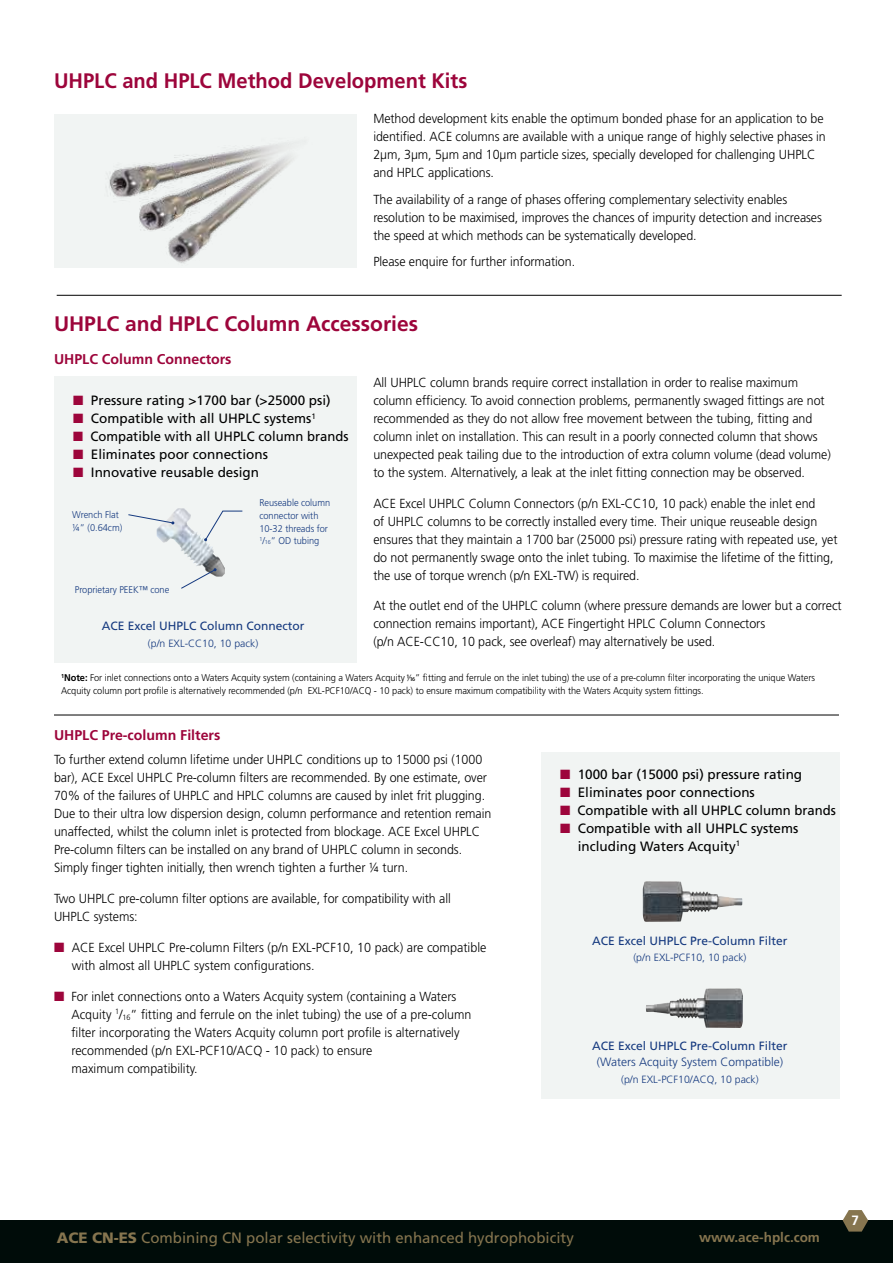
<style>
.page{position:relative;width:893px;height:1263px;background:#fff}
.page>*{position:absolute;margin:0;border:0;box-sizing:border-box;transform-origin:0 0}
.t1{font:700 21px "Frutiger";color:#9d053b;scale:.96 1}
.t2{font:700 21px "Frutiger";color:#9d053b}
.t3{font:15px "Frutiger";color:#86754f}
.t4{font:700 14.1px "Frutiger";color:#9d053b}
.t5{font:13.5px/18px "Frutiger";color:#000}
.t6{font:700 13.5px "Frutiger";color:#86754f}
.t7{font:700 13.5px "Frutiger";color:#fff}
.t8{font:300 13.2px/18px "Frutiger";letter-spacing:-.005em;color:#000;scale:.95 1}
.t9{font:300 13.2px/18px "Frutiger";letter-spacing:-.005em;color:#000;scale:.96 1}
.t10{font:12px "Frutiger";color:#15397f}
.t11{font:300 12px "Frutiger";color:#15397f}
.t12{font:300 10.5px "Frutiger";color:#15397f}
.t13{font:300 9.75px/12.6px "Frutiger";letter-spacing:-.005em;color:#000;scale:.95 1}
.t14{font:300 9.75px/12.6px "Frutiger";letter-spacing:-.005em;color:#15397f;scale:.95 1}
.s1{color:#9d053b}
.s2{font-weight:700}
.s3{font-family:"Myriad Pro";font-weight:400}
.s4{font-size:5.7px}
.s5{font-weight:900}
</style>
<div class="page">
<div style="left:0;top:1220px;width:893px;height:43px;background:#000c09"></div>
<svg style="left:843px;top:1210px;width:25px;height:21px"></svg>
<hr style="left:54px;top:715px;width:785px;height:1px;background:#000">
<div style="left:54px;top:376px;width:303px;height:287px;background:#f1f4f3"></div>
<img style="left:157px;top:508px;width:68px;height:69px">
<svg style="left:180px;top:568px;width:37px;height:21px"></svg>
<svg style="left:128px;top:514px;width:46px;height:10px"></svg>
<svg style="left:204px;top:510px;width:39px;height:31px"></svg>
<div style="left:541px;top:752px;width:299px;height:347px;background:#f1f4f3"></div>
<img style="left:643px;top:881px;width:99px;height:41px">
<img style="left:646px;top:988px;width:97px;height:40px">
<div style="left:54px;top:114px;width:303px;height:154px;background:#f1f4f3"></div>
<img style="left:109px;top:167px;width:21px;height:34px">
<img style="left:130px;top:144px;width:162px;height:119px">
<hr style="left:57px;top:295px;width:785px;height:1px;background:#000">
<h1 class="t1" style="left:54px;top:68px;width:432px">UHPLC and HPLC Method Development Kits</h1>
<p class="t8" style="left:373px;top:109px;width:478px">Method development kits enable the optimum bonded phase for an application to be identified. ACE columns are available with a unique range of highly selective phases in 2µm, 3µm, 5µm and 10µm particle sizes, specially developed for challenging UHPLC and HPLC applications.</p>
<p class="t8" style="left:373px;top:190px;width:474px">The availability of a range of phases offering complementary selectivity enables resolution to be maximised, improves the chances of impurity detection and increases the speed at which methods can be systematically developed.</p>
<p class="t8" style="left:373px;top:252px;width:214px">Please enquire for further information.</p>
<h1 class="t2" style="left:54px;top:312px;width:365px">UHPLC and HPLC Column Accessories</h1>
<p class="t4" style="left:54px;top:351px;width:179px">UHPLC Column Connectors</p>
<p class="t5" style="left:73px;top:391px;width:259px"><span class="s1">■</span> Pressure rating &gt;1700 bar (&gt;25000 psi)</p>
<p class="t5" style="left:73px;top:409px;width:244px"><span class="s1">■</span> Compatible with all UHPLC systems<sup>1</sup></p>
<p class="t5" style="left:73px;top:427px;width:277px"><span class="s1">■</span> Compatible with all UHPLC column brands</p>
<p class="t5" style="left:73px;top:445px;width:196px"><span class="s1">■</span> Eliminates poor connections</p>
<p class="t5" style="left:73px;top:463px;width:187px"><span class="s1">■</span> Innovative reusable design</p>
<p class="t8" style="left:373px;top:373px;width:483px">All UHPLC column brands require correct installation in order to realise maximum column efficiency. To avoid connection problems, permanently swaged fittings are not recommended as they do not allow free movement between the tubing, fitting and column inlet on installation. This can result in a poorly connected column that shows unexpected peak tailing due to the introduction of extra column volume (dead volume) to the system. Alternatively, a leak at the inlet fitting connection may be observed.</p>
<p class="t8" style="left:373px;top:494px;width:490px">ACE Excel UHPLC Column Connectors (p/n EXL-CC10, 10 pack) enable the inlet end<br>of UHPLC columns to be correctly installed every time. Their unique reuseable design ensures that they maintain a 1700 bar (25000 psi) pressure rating with repeated use, yet do not permanently swage onto the inlet tubing. To maximise the lifetime of the fitting, the use of torque wrench (p/n EXL-TW) is required.</p>
<p class="t8" style="left:373px;top:597px;width:494px">At the outlet end of the UHPLC column (where pressure demands are lower but a correct connection remains important), ACE Fingertight HPLC Column Connectors<br>(p/n ACE-CC10, 10 pack, see overleaf) may alternatively be used.</p>
<p class="t13" style="left:61px;top:671px;width:795px"><sup>1</sup><span class="s2">Note:</span> For inlet connections onto a Waters Acquity system (containing a Waters Acquity <span class="s3">1/16</span>” fitting and ferrule on the inlet tubing) the use of a pre-column filter incorporating the unique Waters<br>Acquity column port profile is alternatively recommended (p/n EXL-PCF10/ACQ - 10 pack) to ensure maximum compatibility with the Waters Acquity system fittings.</p>
<p class="t14" style="left:72px;top:508px;width:54px">Wrench Flat ¼” (0.64cm)</p>
<p class="t14" style="left:259px;top:497px;width:76px">Reuseable column connector with<br>10-32 threads for<br><sup>1</sup>/<span class="s4">16</span>” OD tubing</p>
<p class="t14" style="left:75px;top:583px;width:101px">Proprietary PEEK™ cone</p>
<p class="t10" style="left:102px;top:619px;width:204px">ACE Excel UHPLC Column Connector</p>
<p class="t12" style="left:148px;top:637px;width:112px">(p/n EXL-CC10, 10 pack)</p>
<p class="t4" style="left:54px;top:727px;width:168px">UHPLC Pre-column Filters</p>
<p class="t8" style="left:54px;top:751px;width:462px">To further extend column lifetime under UHPLC conditions up to 15000 psi (1000 bar), ACE Excel UHPLC Pre-column filters are recommended. By one estimate, over 70% of the failures of UHPLC and HPLC columns are caused by inlet frit plugging.<br>Due to their ultra low dispersion design, column performance and retention remain unaffected, whilst the column inlet is protected from blockage. ACE Excel UHPLC Pre-column filters can be installed on any brand of UHPLC column in seconds.<br>Simply finger tighten initially, then wrench tighten a further ¼ turn.</p>
<p class="t8" style="left:54px;top:889px;width:419px">Two UHPLC pre-column filter options are available, for compatibility with all<br>UHPLC systems:</p>
<p class="t9" style="left:72px;top:938px;width:433px;text-indent:-18px"><span class="s1">■</span> ACE Excel UHPLC Pre-column Filters (p/n EXL-PCF10, 10 pack) are compatible with almost all UHPLC system configurations.</p>
<p class="t8" style="left:71px;top:987px;width:422px;text-indent:-17px"><span class="s1">■</span> For inlet connections onto a Waters Acquity system (containing a Waters Acquity <sup>1</sup>/<sub>16</sub>” fitting and ferrule on the inlet tubing) the use of a pre-column filter incorporating the Waters Acquity column port profile is alternatively recommended (p/n EXL-PCF10/ACQ - 10 pack) to ensure<br>maximum compatibility.</p>
<p class="t5" style="left:560px;top:765px;width:244px"><span class="s1">■</span> 1000 bar (15000 psi) pressure rating</p>
<p class="t5" style="left:560px;top:783px;width:196px"><span class="s1">■</span> Eliminates poor connections</p>
<p class="t5" style="left:560px;top:801px;width:277px"><span class="s1">■</span> Compatible with all UHPLC column brands</p>
<p class="t5" style="left:578px;top:819px;width:222px;text-indent:-18px"><span class="s1">■</span> Compatible with all UHPLC systems including Waters Acquity<sup>1</sup></p>
<p class="t10" style="left:592px;top:933px;width:197px">ACE Excel UHPLC Pre-Column Filter</p>
<p class="t12" style="left:633px;top:952px;width:115px">(p/n EXL-PCF10, 10 pack)</p>
<p class="t10" style="left:592px;top:1038px;width:197px">ACE Excel UHPLC Pre-Column Filter</p>
<p class="t11" style="left:597px;top:1055px;width:188px">(Waters Acquity System Compatible)</p>
<p class="t12" style="left:621px;top:1073px;width:139px">(p/n EXL-PCF10/ACQ, 10 pack)</p>
<p class="t3" style="left:57px;top:1229px;width:519px"><span class="s5">ACE CN-ES</span> Combining CN polar selectivity with enhanced hydrophobicity</p>
<p class="t6" style="left:699px;top:1229px;width:122px">www.ace-hplc.com</p>
<p class="t7" style="left:851px;top:1213px;width:9px">7</p>
</div>
